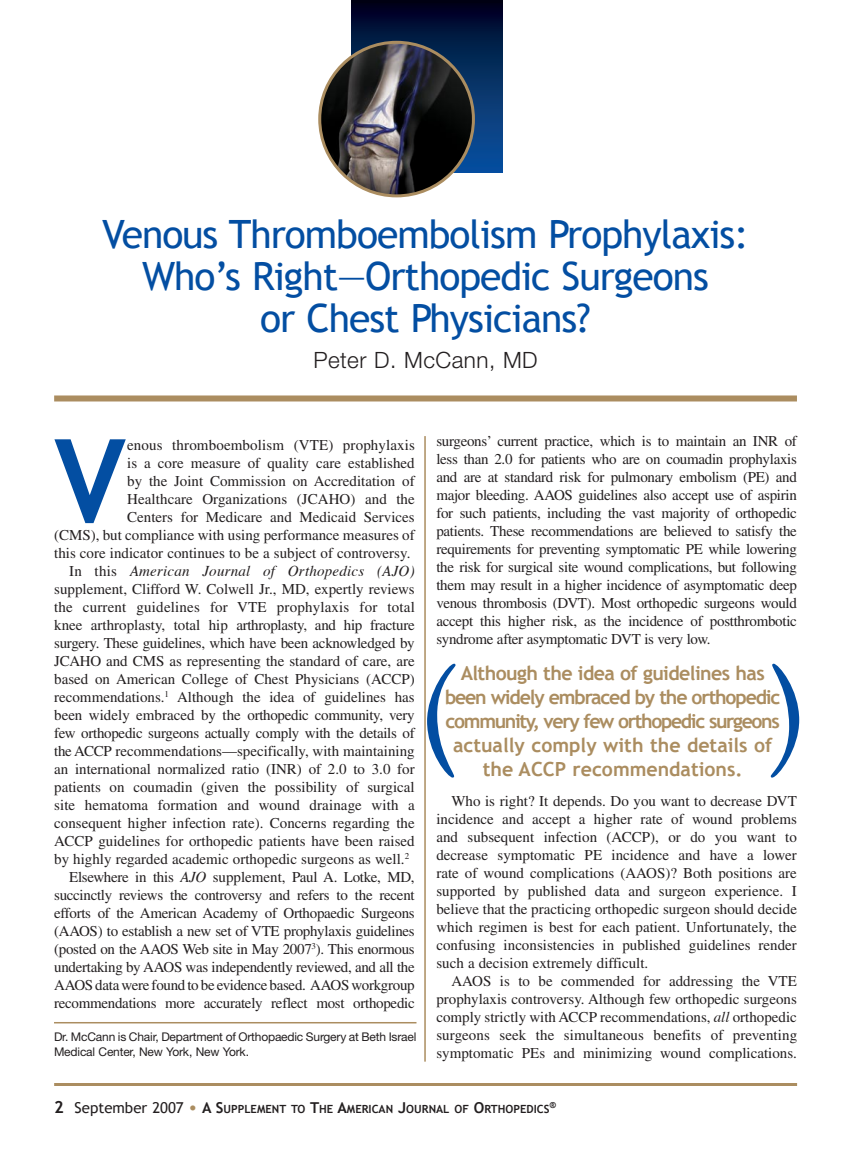
<style>
.page{position:relative;width:851px;height:1161px;background:#fff}
.page>*{position:absolute;margin:0;border:0;box-sizing:border-box;transform-origin:0 0}
.t1{font:127.5px "Goudy";color:#034ea2}
.t2{font:700 115.65px "Trebuchet MS";color:#034ea2}
.t3{font:39px/42px "Trebuchet MS";letter-spacing:-.025em;color:#034ea2;text-align:center}
.t4{font:300 22.5px "Helvetica Neue";letter-spacing:.02em;color:#231f20}
.t5{font:700 19.5px/24px "Trebuchet MS";letter-spacing:-.06em;color:#ab8d60;text-align:center}
.t6{font:700 19.5px "Trebuchet MS";color:#ab8d60}
.t7{font:15px/18px "Times";color:#231f20;text-align:justify}
.t8{font:15px "Times";letter-spacing:-.02em;color:#231f20}
.t9{font:italic 15px "Times";letter-spacing:.015em;color:#231f20}
.t10{font:12px/15px "Helvetica Neue";letter-spacing:-.015em;color:#231f20}
.t11{font:700 11.25px "Trebuchet MS";color:#231f20}
.s1{font-style:normal}
.s2{font-style:italic}
.s3{font-size:16.5px}
.s4{font-weight:400;font-size:15px}
.s5{font-weight:400;font-size:18px;color:#ab8d60}
.s6{font-size:15px}
</style>
<div class="page">
<hr style="left:54px;top:1083px;width:743px;height:3px;background:#ab8d60">
<hr style="left:424px;top:436px;width:2px;height:626px;background:#ab8d60">
<div style="left:54px;top:395px;width:742px;height:6px;background:#ab8d60"></div>
<hr style="left:54px;top:1022px;width:362px;height:1px;background:#ab8d60">
<svg style="left:351px;top:3px;width:151px;height:170px;background:#06224f"></svg>
<hr style="left:351px;top:0;width:151px;height:3px;background:#000012">
<img style="left:320px;top:42px;width:153px;height:154px;border-radius:50%">
<div style="left:318px;top:41px;width:157px;height:156px;border:3px solid #ab8d60;border-radius:50%"></div>
<h3 class="t3" style="left:102px;top:214px;width:648px">Venous Thromboembolism Prophylaxis:<br>Who’s Right—Orthopedic Surgeons<br>or Chest Physicians?</h3>
<h3 class="t4" style="left:313px;top:347px;width:226px">Peter D. McCann, MD</h3>
<h2 class="t2" style="left:54px;top:409px;width:73px">V</h2>
<p class="t7" style="left:127px;top:436px;width:289px">enous thromboembolism (VTE) prophylaxis</p>
<p class="t7" style="left:127px;top:454px;width:289px">is a core measure of quality care established</p>
<p class="t7" style="left:127px;top:472px;width:289px">by the Joint Commission on Accreditation of</p>
<p class="t7" style="left:127px;top:490px;width:289px">Healthcare Organizations (JCAHO) and the</p>
<p class="t7" style="left:127px;top:508px;width:289px">Centers for Medicare and Medicaid Services</p>
<p class="t7" style="left:54px;top:526px;width:362px">(CMS), but compliance with using performance measures of</p>
<p class="t7" style="left:54px;top:544px;width:358px">this core indicator continues to be a subject of controversy.</p>
<p class="t9" style="left:69px;top:557px;width:347px"><span class="s1">In this</span> American Journal of Orthopedics (AJO)</p>
<p class="t7" style="left:54px;top:580px;width:362px">supplement, Clifford W. Colwell Jr., MD, expertly reviews</p>
<p class="t7" style="left:54px;top:598px;width:362px">the current guidelines for VTE prophylaxis for total</p>
<p class="t8" style="left:54px;top:617px;width:362px">knee arthroplasty, total hip arthroplasty, and hip fracture</p>
<p class="t8" style="left:54px;top:635px;width:362px">surgery. These guidelines, which have been acknowledged by</p>
<p class="t7" style="left:54px;top:652px;width:362px">JCAHO and CMS as representing the standard of care, are</p>
<p class="t7" style="left:54px;top:670px;width:362px">based on American College of Chest Physicians (ACCP)</p>
<p class="t7" style="left:54px;top:688px;width:362px">recommendations.<sup>1</sup> Although the idea of guidelines has</p>
<p class="t8" style="left:54px;top:707px;width:362px">been widely embraced by the orthopedic community, very</p>
<p class="t8" style="left:54px;top:725px;width:362px">few orthopedic surgeons actually comply with the details of</p>
<p class="t7" style="left:54px;top:742px;width:362px">the ACCP recommendations—specifically, with maintaining</p>
<p class="t7" style="left:54px;top:760px;width:362px">an international normalized ratio (INR) of 2.0 to 3.0 for</p>
<p class="t7" style="left:54px;top:778px;width:362px">patients on coumadin (given the possibility of surgical</p>
<p class="t7" style="left:54px;top:796px;width:362px">site hematoma formation and wound drainage with a</p>
<p class="t7" style="left:54px;top:814px;width:362px">consequent higher infection rate). Concerns regarding the</p>
<p class="t7" style="left:54px;top:832px;width:362px">ACCP guidelines for orthopedic patients have been raised</p>
<p class="t7" style="left:54px;top:850px;width:356px">by highly regarded academic orthopedic surgeons as well.<sup>2</sup></p>
<p class="t8" style="left:69px;top:869px;width:347px">Elsewhere in this <span class="s2">AJO</span> supplement, Paul A. Lotke, MD,</p>
<p class="t8" style="left:54px;top:887px;width:362px">succinctly reviews the controversy and refers to the recent</p>
<p class="t8" style="left:54px;top:905px;width:362px">efforts of the American Academy of Orthopaedic Surgeons</p>
<p class="t8" style="left:54px;top:923px;width:362px">(AAOS) to establish a new set of VTE prophylaxis guidelines</p>
<p class="t8" style="left:54px;top:941px;width:362px">(posted on the AAOS Web site in May 2007<sup>3</sup>). This enormous</p>
<p class="t8" style="left:54px;top:959px;width:362px">undertaking by AAOS was independently reviewed, and all the</p>
<p class="t8" style="left:54px;top:977px;width:362px">AAOS data were found to be evidence based. AAOS workgroup</p>
<p class="t8" style="left:54px;top:995px;width:362px">recommendations more accurately reflect most orthopedic</p>
<p class="t10" style="left:54px;top:1030px;width:364px">Dr. McCann is Chair, Department of Orthopaedic Surgery at Beth Israel<br>Medical Center, New York, New York.</p>
<p class="t7" style="left:436px;top:432px;width:362px">surgeons’ current practice, which is to maintain an INR of less than 2.0 for patients who are on coumadin prophylaxis and are at standard risk for pulmonary embolism (PE) and major bleeding. AAOS guidelines also accept use of aspirin for such patients, including the vast majority of orthopedic patients. These recommendations are believed to satisfy the requirements for preventing symptomatic PE while lowering the risk for surgical site wound complications, but following them may result in a higher incidence of asymptomatic deep venous thrombosis (DVT). Most orthopedic surgeons would accept this higher risk, as the incidence of postthrombotic syndrome after asymptomatic DVT is very low.</p>
<h1 class="t1" style="left:416px;top:635px;width:51px">(</h1>
<h1 class="t1" style="left:760px;top:635px;width:51px">)</h1>
<h3 class="t5" style="left:445px;top:661px;width:337px">Although the idea of guidelines has been widely embraced by the orthopedic community, very few orthopedic surgeons actually comply with the details of</h3>
<h3 class="t6" style="left:482px;top:757px;width:261px">the ACCP recommendations.</h3>
<p class="t7" style="left:436px;top:792px;width:362px;text-indent:15px">Who is right? It depends. Do you want to decrease DVT incidence and accept a higher rate of wound problems and subsequent infection (ACCP), or do you want to decrease symptomatic PE incidence and have a lower rate of wound complications (AAOS)? Both positions are supported by published data and surgeon experience. I believe that the practicing orthopedic surgeon should decide which regimen is best for each patient. Unfortunately, the confusing inconsistencies in published guidelines render such a decision extremely difficult.</p>
<p class="t7" style="left:436px;top:972px;width:362px;text-indent:15px">AAOS is to be commended for addressing the VTE prophylaxis controversy. Although few orthopedic surgeons comply strictly with ACCP recommendations, <span class="s2">all</span> orthopedic surgeons seek the simultaneous benefits of preventing symptomatic PEs and minimizing wound complications.</p>
<p class="t11" style="left:54px;top:1102px;width:503px"><span class="s3">2</span> <span class="s4">September 2007</span> <span class="s5">•</span> <span class="s6">A S</span>upplement to <span class="s6">T</span>he <span class="s6">A</span>merican <span class="s6">J</span>ournal of <span class="s6">O</span>rthopedics<sup>®</sup></p>
</div>
